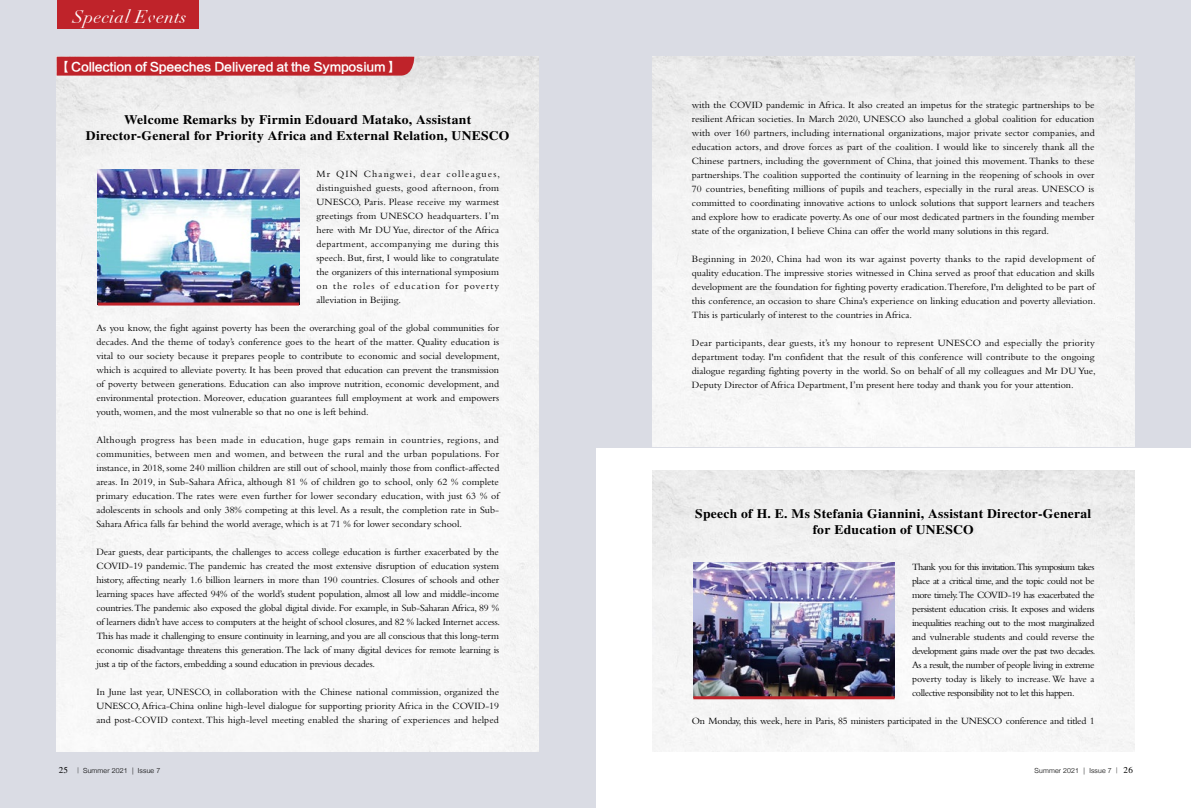
<style>
.page{position:relative;width:1191px;height:808px;background:#fff}
.page>*{position:absolute;margin:0;border:0;box-sizing:border-box;transform-origin:0 0}
.t1{font:italic 18px "Linotype Didot Oldstyle Figures";letter-spacing:.02em;color:#fff}
.t2{font:700 13px/16px "STIX General";letter-spacing:.02em;color:#000;text-align:center;scale:1.05 1}
.t3{font:12px "FZLTCHK GBK1 0";letter-spacing:-.02em;color:#fff}
.t4{font:10px/14px "Bembo Std";letter-spacing:-.015em;color:#000;text-align:justify}
.t5{font:300 7px "Helvetica Neue";letter-spacing:.02em;color:#000}
.s1{font-family:"STIX General";font-weight:400;font-size:9px}
.s2{font-size:6px}
</style>
<div class="page">
<div style="left:0;top:0;width:595px;height:808px;background:#dadce4"></div>
<div style="left:595px;top:0;width:596px;height:447px;background:#dadce4"></div>
<div style="left:57px;top:57px;width:482px;height:694px;background:#f6f6f6"></div>
<img style="left:98px;top:169px;width:201px;height:134px">
<hr style="left:98px;top:303px;width:201px;height:3px;background:#bf232a">
<div style="left:57px;top:0;width:141px;height:28px;background:#bf232a"></div>
<div style="left:57px;top:57px;width:357px;height:19px;background:#bf232a"></div>
<img style="left:652px;top:57px;width:482px;height:390px">
<img style="left:652px;top:471px;width:482px;height:280px">
<img style="left:693px;top:563px;width:201px;height:133px">
<hr style="left:693px;top:696px;width:201px;height:3px;background:#bf232a">
<h1 class="t1" style="left:73px;top:6px;width:115px">Special Events</h1>
<p class="t3" style="left:60px;top:60px;width:339px">【Collection of Speeches Delivered at the Symposium】</p>
<h2 class="t2" style="left:86px;top:112px;width:405px">Welcome Remarks by Firmin Edouard Matako, Assistant<br>Director-General for Priority Africa and External Relation, UNESCO</h2>
<p class="t4" style="left:316px;top:166px;width:185px">Mr QIN Changwei, dear colleagues, distinguished guests, good afternoon, from UNESCO, Paris. Please receive my warmest greetings from UNESCO headquarters. I’m here with Mr DU Yue, director of the Africa department, accompanying me during this speech. But, first, I would like to congratulate the organizers of this international symposium on the roles of education for poverty alleviation in Beijing.</p>
<p class="t4" style="left:96px;top:320px;width:405px">As you know, the fight against poverty has been the overarching goal of the global communities for decades. And the theme of today’s conference goes to the heart of the matter. Quality education is vital to our society because it prepares people to contribute to economic and social development, which is acquired to alleviate poverty. It has been proved that education can prevent the transmission of poverty between generations. Education can also improve nutrition, economic development, and environmental protection. Moreover, education guarantees full employment at work and empowers youth, women, and the most vulnerable so that no one is left behind.</p>
<p class="t4" style="left:96px;top:432px;width:404px">Although progress has been made in education, huge gaps remain in countries, regions, and communities, between men and women, and between the rural and the urban populations. For instance, in 2018, some 240 million children are still out of school, mainly those from conflict-affected areas. In 2019, in Sub-Sahara Africa, although 81 % of children go to school, only 62 % complete primary education. The rates were even further for lower secondary education, with just 63 % of adolescents in schools and only 38% competing at this level. As a result, the completion rate in Sub-Sahara Africa falls far behind the world average, which is at 71 % for lower secondary school.</p>
<p class="t4" style="left:96px;top:544px;width:405px;text-align:left">Dear guests, dear participants, the challenges to access college education is further exacerbated by the COVID-19 pandemic. The pandemic has created the most extensive disruption of education system history, affecting nearly 1.6 billion learners in more than 190 countries. Closures of schools and other learning spaces have affected 94% of the world’s student population, almost all low and middle-income countries. The pandemic also exposed the global digital divide. For example, in Sub-Saharan Africa, 89 % of learners didn’t have access to computers at the height of school closures, and 82 % lacked Internet access.<br>This has made it challenging to ensure continuity in learning, and you are all conscious that this long-term economic disadvantage threatens this generation. The lack of many digital devices for remote learning is just a tip of the factors, embedding a sound education in previous decades.</p>
<p class="t4" style="left:96px;top:684px;width:404px">In June last year, UNESCO, in collaboration with the Chinese national commission, organized the UNESCO, Africa-China online high-level dialogue for supporting priority Africa in the COVID-19 and post-COVID context. This high-level meeting enabled the sharing of experiences and helped</p>
<p class="t4" style="left:692px;top:97px;width:404px">with the COVID pandemic in Africa. It also created an impetus for the strategic partnerships to be resilient African societies. In March 2020, UNESCO also launched a global coalition for education with over 160 partners, including international organizations, major private sector companies, and education actors, and drove forces as part of the coalition. I would like to sincerely thank all the Chinese partners, including the government of China, that joined this movement. Thanks to these partnerships. The coalition supported the continuity of learning in the reopening of schools in over 70 countries, benefiting millions of pupils and teachers, especially in the rural areas. UNESCO is committed to coordinating innovative actions to unlock solutions that support learners and teachers and explore how to eradicate poverty. As one of our most dedicated partners in the founding member state of the organization, I believe China can offer the world many solutions in this regard.</p>
<p class="t4" style="left:692px;top:251px;width:405px">Beginning in 2020, China had won its war against poverty thanks to the rapid development of quality education. The impressive stories witnessed in China served as proof that education and skills development are the foundation for fighting poverty eradication.Therefore, I'm delighted to be part of this conference, an occasion to share China's experience on linking education and poverty alleviation.<br>This is particularly of interest to the countries in Africa.</p>
<p class="t4" style="left:692px;top:335px;width:405px">Dear participants, dear guests, it’s my honour to represent UNESCO and especially the priority department today. I'm confident that the result of this conference will contribute to the ongoing dialogue regarding fighting poverty in the world. So on behalf of all my colleagues and Mr DU Yue, Deputy Director of Africa Department, I’m present here today and thank you for your attention.</p>
<h2 class="t2" style="left:695px;top:506px;width:379px">Speech of H. E. Ms Stefania Giannini, Assistant Director-General for Education of UNESCO</h2>
<p class="t4" style="left:912px;top:559px;width:185px">Thank you for this invitation.This symposium takes place at a critical time, and the topic could not be more timely. The COVID-19 has exacerbated the persistent education crisis. It exposes and widens inequalities reaching out to the most marginalized and vulnerable students and could reverse the development gains made over the past two decades.<br>As a result, the number of people living in extreme poverty today is likely to increase. We have a collective responsibility not to let this happen.</p>
<p class="t4" style="left:692px;top:713px;width:404px">On Monday, this week, here in Paris, 85 ministers participated in the UNESCO conference and titled 1</p>
<p class="t5" style="left:59px;top:765px;width:103px"><span class="s1">25</span> <span class="s2">|</span> Summer 2021 | Issue 7</p>
<p class="t5" style="left:1034px;top:765px;width:100px">Summer 2021 | Issue 7 <span class="s2">|</span> <span class="s1">26</span></p>
</div>
